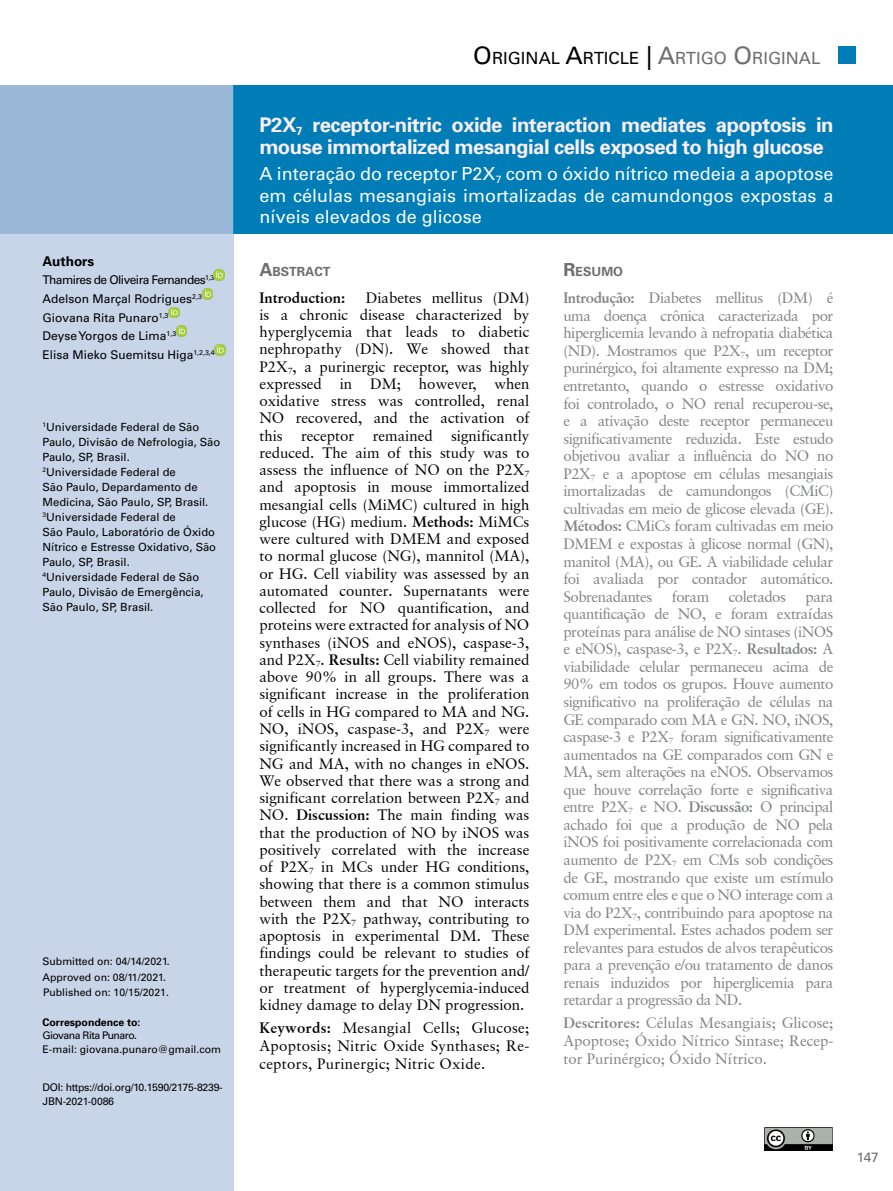
<style>
.page{position:relative;width:893px;height:1191px;background:#fff}
.page>*{position:absolute;margin:0;border:0;box-sizing:border-box;transform-origin:0 0}
.t1{font:20.25px/22.5px "Univers 65 Bold";letter-spacing:-.025em;color:#f9eff6}
.t2{font:18px/21.6px "Univers LT Std";color:#fafdff;text-align:justify}
.t3{font:16.8px "Univers LT Std";color:#000}
.t4{font:15px/17.5px "Garamond Retrospective S Si";letter-spacing:-.03em;color:#808285;text-align:justify}
.t5{font:15px/17.2px "Garamond Retrospective S Si";letter-spacing:.01em;color:#000;text-align:justify}
.t6{font:700 15px "Garamond Retrospective S Si";color:#000}
.t7{font:13.5px "Univers 65 Bold";color:#000}
.t8{font:13.5px "Univers LT Std";color:#6d6e71}
.t9{font:12.6px "Univers 65 Bold";color:#6d6e71}
.t10{font:12px/18.6px "Univers LT Std";color:#000}
.t11{font:11.25px/15px "Univers LT Std";color:#000}
.t12{font:10.5px/15.6px "Univers LT Std";color:#000}
.t13{font:10.5px/13.5px "Univers LT Std";letter-spacing:-.025em;color:#000}
.t14{font:10.5px "Univers 65 Bold";color:#000}
.s1{font-size:24px}
.s2{font-size:24px;color:#6d6e71}
.s3{color:#6d6e71}
.s4{font-size:18px}
.s5{font-weight:700}
</style>
<div class="page">
<div style="left:0;top:234px;width:234px;height:957px;background:#c8d5e8"></div>
<div style="left:234px;top:85px;width:659px;height:149px;background:#007cb7"></div>
<div style="left:0;top:85px;width:234px;height:149px;background:#9cb8d8"></div>
<div style="left:839px;top:46px;width:17px;height:17px;background:#007cb7"></div>
<svg style="left:214px;top:270px;width:11px;height:10px"></svg>
<svg style="left:202px;top:288px;width:11px;height:11px"></svg>
<svg style="left:169px;top:307px;width:10px;height:11px"></svg>
<svg style="left:176px;top:326px;width:11px;height:10px"></svg>
<svg style="left:215px;top:344px;width:10px;height:11px"></svg>
<img style="left:764px;top:1127px;width:68px;height:23px">
<p class="t7" style="left:43px;top:253px;width:53px">Authors</p>
<p class="t10" style="left:43px;top:271px;width:174px">Thamires de Oliveira Fernandes<sup>1,3<br></sup>Adelson Marçal Rodrigues<sup>2,3<br></sup>Giovana Rita Punaro<sup>1,3<br></sup>Deyse Yorgos de Lima<sup>1,3<br></sup>Elisa Mieko Suemitsu Higa<sup>1,2,3,4</sup></p>
<p class="t11" style="left:43px;top:419px;width:179px"><sup>1</sup>Universidade Federal de São<br>Paulo, Divisão de Nefrologia, São<br>Paulo, SP, Brasil.<br><sup>2</sup>Universidade Federal de<br>São Paulo, Depardamento de<br>Medicina, São Paulo, SP, Brasil.<br><sup>3</sup>Universidade Federal de<br>São Paulo, Laboratório de Óxido<br>Nítrico e Estresse Oxidativo, São<br>Paulo, SP, Brasil.<br><sup>4</sup>Universidade Federal de São<br>Paulo, Divisão de Emergência,<br>São Paulo, SP, Brasil.</p>
<p class="t12" style="left:43px;top:953px;width:129px">Submitted on: 04/14/2021.<br>Approved on: 08/11/2021.</p>
<p class="t14" style="left:43px;top:1015px;width:100px">Correspondence to:</p>
<p class="t12" style="left:43px;top:1029px;width:180px;line-height:13.5px">Giovana Rita Punaro.<br>E-mail: giovana.punaro@gmail.com</p>
<p class="t13" style="left:43px;top:1081px;width:182px">DOI: https://doi.org/10.1590/2175-8239-<br>JBN-2021-0086</p>
<p class="t12" style="left:43px;top:984px;width:128px">Published on: 10/15/2021.</p>
<p class="t3" style="left:473px;top:48px;width:349px"><span class="s1">O</span>RIGINAL <span class="s1">A</span>RTICLE <span class="s1">|</span> <span class="s2">A</span><span class="s3">RTIGO</span> <span class="s2">O</span><span class="s3">RIGINAL</span></p>
<h1 class="t1" style="left:259px;top:113px;width:576px">P2X<sub>7</sub> receptor-nitric oxide interaction mediates apoptosis in mouse immortalized mesangial cells exposed to high glucose</h1>
<p class="t2" style="left:259px;top:163px;width:576px">A interação do receptor P2X<sub>7</sub> com o óxido nítrico medeia a apoptose em células mesangiais imortalizadas de camundongos expostas a níveis elevados de glicose</p>
<p class="t9" style="left:259px;top:264px;width:73px"><span class="s4">A</span>BSTRACT</p>
<p class="t5" style="left:259px;top:288px;width:272px;text-indent:106px">Diabetes mellitus (DM) is a chronic disease characterized by hyperglycemia that leads to diabetic nephropathy (DN). We showed that P2X<sub>7</sub>, a purinergic receptor, was highly expressed in DM; however, when oxidative stress was controlled, renal NO recovered, and the activation of this receptor remained significantly reduced. The aim of this study was to assess the influence of NO on the P2X<sub>7 </sub>and apoptosis in mouse immortalized mesangial cells (MiMC) cultured in high glucose (HG) medium. <span class="s5">Methods:</span> MiMCs were cultured with DMEM and exposed to normal glucose (NG), mannitol (MA), or HG. Cell viability was assessed by an automated counter. Supernatants were collected for NO quantification, and proteins were extracted for analysis of NO synthases (iNOS and eNOS), caspase-3, and P2X<sub>7</sub>. <span class="s5">Results:</span> Cell viability remained above 90% in all groups. There was a significant increase in the proliferation of cells in HG compared to MA and NG.<br>NO, iNOS, caspase-3, and P2X<sub>7</sub> were significantly increased in HG compared to NG and MA, with no changes in eNOS.<br>We observed that there was a strong and significant correlation between P2X<sub>7</sub> and NO. <span class="s5">Discussion:</span> The main finding was that the production of NO by iNOS was positively correlated with the increase of P2X<sub>7</sub> in MCs under HG conditions, showing that there is a common stimulus between them and that NO interacts with the P2X<sub>7</sub> pathway, contributing to apoptosis in experimental DM. These findings could be relevant to studies of therapeutic targets for the prevention and/ or treatment of hyperglycemia-induced kidney damage to delay DN progression.</p>
<p class="t6" style="left:259px;top:288px;width:87px">Introduction:</p>
<p class="t5" style="left:259px;top:1018px;width:271px;line-height:18px"><span class="s5">Keywords:</span> Mesangial Cells; Glucose; Apoptosis; Nitric Oxide Synthases; Re&shy;ceptors, Purinergic; Nitric Oxide.</p>
<p class="t9" style="left:563px;top:264px;width:61px"><span class="s4">R</span>ESUMO</p>
<p class="t4" style="left:563px;top:289px;width:272px"><span class="s5">Introdução:</span> Diabetes mellitus (DM) é uma doença crônica caracterizada por hiperglicemia levando à nefropatia diabética (ND). Mostramos que P2X<sub>7</sub>, um receptor purinérgico, foi altamente expresso na DM; entretanto, quando o estresse oxidativo foi controlado, o NO renal recuperou-se, e a ativação deste receptor permaneceu significativamente reduzida. Este estudo objetivou avaliar a influência do NO no P2X<sub>7</sub> e a apoptose em células mesangiais imortalizadas de camundongos (CMiC) cultivadas em meio de glicose elevada (GE).<br><span class="s5">Métodos:</span> CMiCs foram cultivadas em meio DMEM e expostas à glicose normal (GN), manitol (MA), ou GE. A viabilidade celular foi avaliada por contador automático.<br>Sobrenadantes</p>
<p class="t4" style="left:672px;top:587px;width:39px">foram</p>
<p class="t4" style="left:729px;top:587px;width:59px">coletados</p>
<p class="t4" style="left:563px;top:587px;width:272px;text-indent:242px">para quantificação de NO, e foram extraídas proteínas para análise de NO sintases (iNOS e eNOS), caspase-3, e P2X<sub>7</sub>. <span class="s5">Resultados:</span> A viabilidade celular permaneceu acima de 90% em todos os grupos. Houve aumento significativo na proliferação de células na GE comparado com MA e GN. NO, iNOS, caspase-3 e P2X<sub>7</sub> foram significativamente aumentados na GE comparados com GN e MA, sem alterações na eNOS. Observamos que houve correlação forte e significativa entre P2X<sub>7</sub> e NO. <span class="s5">Discussão:</span> O principal achado foi que a produção de NO pela iNOS foi positivamente correlacionada com aumento de P2X<sub>7</sub> em CMs sob condições de GE, mostrando que existe um estímulo comum entre eles e que o NO interage com a via do P2X<sub>7</sub>, contribuindo para apoptose na DM experimental. Estes achados podem ser relevantes para estudos de alvos terapêuticos para a prevenção e/ou tratamento de danos renais induzidos por hiperglicemia para retardar a progressão da ND.</p>
<p class="t4" style="left:563px;top:1013px;width:272px;line-height:18px"><span class="s5">Descritores:</span> Células Mesangiais; Glicose; Apoptose; Óxido Nítrico Sintase; Recep&shy;tor Purinérgico; Óxido Nítrico.</p>
<p class="t8" style="left:857px;top:1149px;width:24px">147</p>
</div>
